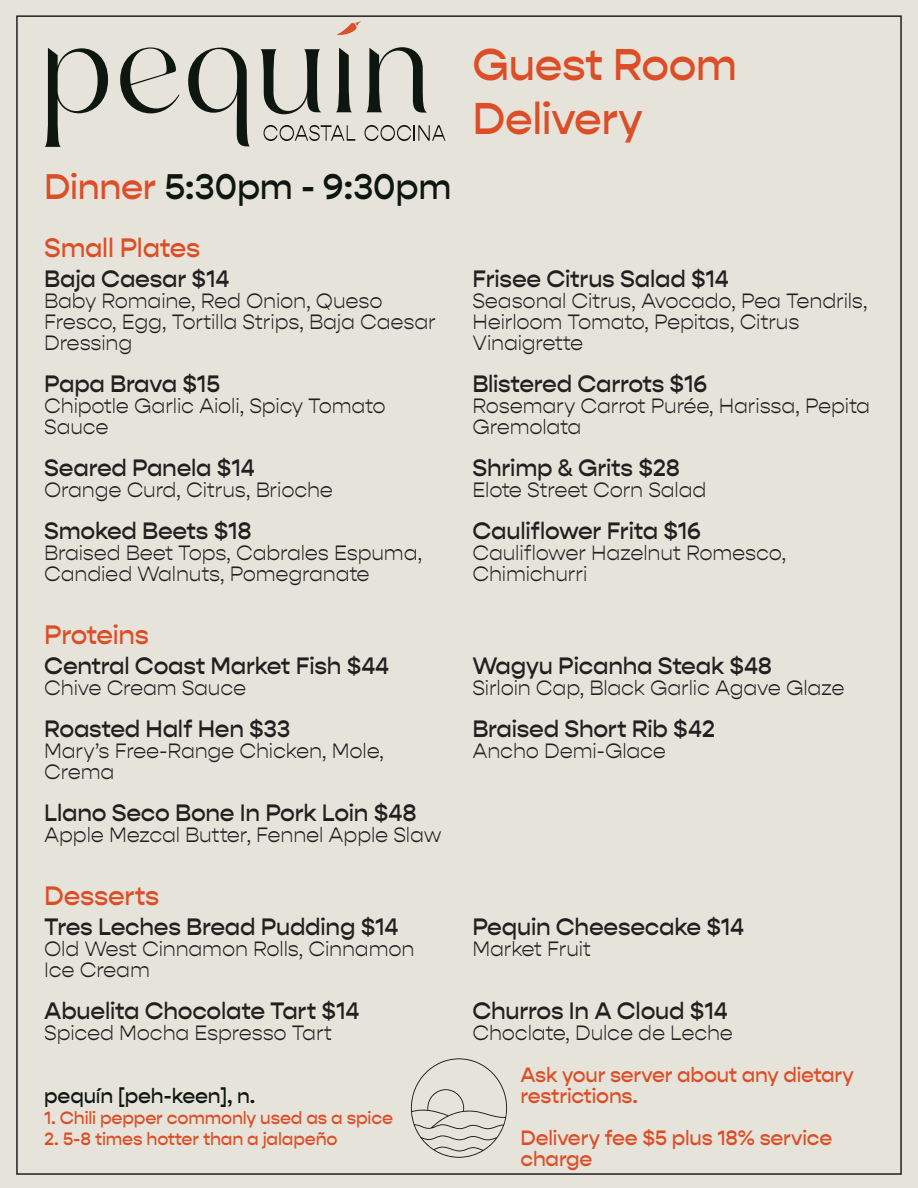
<style>
.page{position:relative;width:918px;height:1188px;background:#e6e4da}
.page>*{position:absolute;margin:0;border:0;box-sizing:border-box;transform-origin:0 0}
.t1{font:500 45px "Gopher";letter-spacing:-.01em;color:#dc4e27}
.t2{font:500 36px "Gopher";letter-spacing:-.01em;color:#0e1610}
.t3{font:500 27px "Gopher";letter-spacing:-.01em;color:#dc4e27}
.t4{font:500 24px "Gopher";letter-spacing:-.01em;color:#231f20}
.t5{font:300 21px/21px "Gopher";letter-spacing:-.01em;color:#231f20}
.t6{font:500 21px/21px "Gopher";letter-spacing:-.01em;color:#dc4e27}
.t7{font:500 21px "Gopher";letter-spacing:-.01em;color:#0e1610}
.t8{font:500 18px "Gopher";letter-spacing:-.01em;color:#dc4e27}
.s1{color:#dc4e27}
</style>
<div class="page">
<svg style="left:264px;top:125px;width:91px;height:16px"></svg>
<svg style="left:364px;top:125px;width:82px;height:16px"></svg>
<svg style="left:44px;top:48px;width:64px;height:99px"></svg>
<svg style="left:120px;top:47px;width:59px;height:66px"></svg>
<svg style="left:188px;top:48px;width:62px;height:98px"></svg>
<svg style="left:260px;top:49px;width:62px;height:65px"></svg>
<svg style="left:336px;top:48px;width:16px;height:64px"></svg>
<svg style="left:366px;top:47px;width:61px;height:66px"></svg>
<svg style="left:337px;top:21px;width:24px;height:14px"></svg>
<svg style="left:411px;top:1058px;width:96px;height:100px"></svg>
<p class="t2" style="left:44px;top:165px;width:409px"><span class="s1">Dinner</span> 5:30pm - 9:30pm</p>
<p class="t3" style="left:44px;top:231px;width:158px">Small Plates</p>
<p class="t4" style="left:44px;top:264px;width:187px">Baja Caesar $14</p>
<p class="t5" style="left:44px;top:290px;width:393px">Baby Romaine, Red Onion, Queso<br>Fresco, Egg, Tortilla Strips, Baja Caesar<br>Dressing</p>
<p class="t4" style="left:44px;top:369px;width:178px">Papa Brava $15</p>
<p class="t5" style="left:44px;top:395px;width:343px">Chipotle Garlic Aioli, Spicy Tomato<br>Sauce</p>
<p class="t4" style="left:44px;top:453px;width:212px">Seared Panela $14</p>
<p class="t5" style="left:44px;top:479px;width:290px">Orange Curd, Citrus, Brioche</p>
<p class="t4" style="left:44px;top:516px;width:209px">Smoked Beets $18</p>
<p class="t5" style="left:44px;top:542px;width:380px">Braised Beet Tops, Cabrales Espuma,<br>Candied Walnuts, Pomegranate</p>
<p class="t3" style="left:44px;top:618px;width:106px">Proteins</p>
<p class="t4" style="left:44px;top:651px;width:346px">Central Coast Market Fish $44</p>
<p class="t5" style="left:44px;top:677px;width:204px">Chive Cream Sauce</p>
<p class="t4" style="left:44px;top:714px;width:248px">Roasted Half Hen $33</p>
<p class="t5" style="left:44px;top:740px;width:341px">Mary’s Free-Range Chicken, Mole,<br>Crema</p>
<p class="t4" style="left:44px;top:798px;width:374px">Llano Seco Bone In Pork Loin $48</p>
<p class="t5" style="left:44px;top:824px;width:399px">Apple Mezcal Butter, Fennel Apple Slaw</p>
<p class="t3" style="left:44px;top:879px;width:117px">Desserts</p>
<p class="t4" style="left:44px;top:912px;width:356px">Tres Leches Bread Pudding $14</p>
<p class="t5" style="left:44px;top:938px;width:372px">Old West Cinnamon Rolls, Cinnamon<br>Ice Cream</p>
<p class="t4" style="left:44px;top:996px;width:317px">Abuelita Chocolate Tart $14</p>
<p class="t5" style="left:44px;top:1022px;width:289px">Spiced Mocha Espresso Tart</p>
<p class="t7" style="left:44px;top:1083px;width:213px">pequín [peh-keen], n.</p>
<p class="t8" style="left:44px;top:1107px;width:350px">1. Chili pepper commonly used as a spice</p>
<p class="t8" style="left:44px;top:1128px;width:295px">2. 5-8 times hotter than a jalapeño</p>
<p class="t1" style="left:472px;top:38px;width:266px">Guest Room</p>
<p class="t1" style="left:472px;top:92px;width:172px">Delivery</p>
<p class="t4" style="left:472px;top:264px;width:258px">Frisee Citrus Salad $14</p>
<p class="t5" style="left:472px;top:290px;width:397px">Seasonal Citrus, Avocado, Pea Tendrils,<br>Heirloom Tomato, Pepitas, Citrus<br>Vinaigrette</p>
<p class="t4" style="left:472px;top:369px;width:236px">Blistered Carrots $16</p>
<p class="t5" style="left:472px;top:395px;width:399px">Rosemary Carrot Purée, Harissa, Pepita<br>Gremolata</p>
<p class="t4" style="left:472px;top:453px;width:209px">Shrimp &amp; Grits $28</p>
<p class="t5" style="left:472px;top:479px;width:235px">Elote Street Corn Salad</p>
<p class="t4" style="left:472px;top:516px;width:230px">Cauliflower Frita $16</p>
<p class="t5" style="left:472px;top:542px;width:315px">Cauliflower Hazelnut Romesco,<br>Chimichurri</p>
<p class="t4" style="left:472px;top:651px;width:301px">Wagyu Picanha Steak $48</p>
<p class="t5" style="left:472px;top:677px;width:374px">Sirloin Cap, Black Garlic Agave Glaze</p>
<p class="t4" style="left:472px;top:714px;width:244px">Braised Short Rib $42</p>
<p class="t5" style="left:472px;top:740px;width:195px">Ancho Demi-Glace</p>
<p class="t4" style="left:472px;top:912px;width:273px">Pequin Cheesecake $14</p>
<p class="t5" style="left:472px;top:938px;width:120px">Market Fruit</p>
<p class="t4" style="left:472px;top:996px;width:257px">Churros In A Cloud $14</p>
<p class="t5" style="left:472px;top:1022px;width:262px">Choclate, Dulce de Leche</p>
<p class="t6" style="left:521px;top:1065px;width:335px">Ask your server about any dietary restrictions.</p>
<p class="t6" style="left:521px;top:1128px;width:313px">Delivery fee $5 plus 18% service charge</p>
</div>
